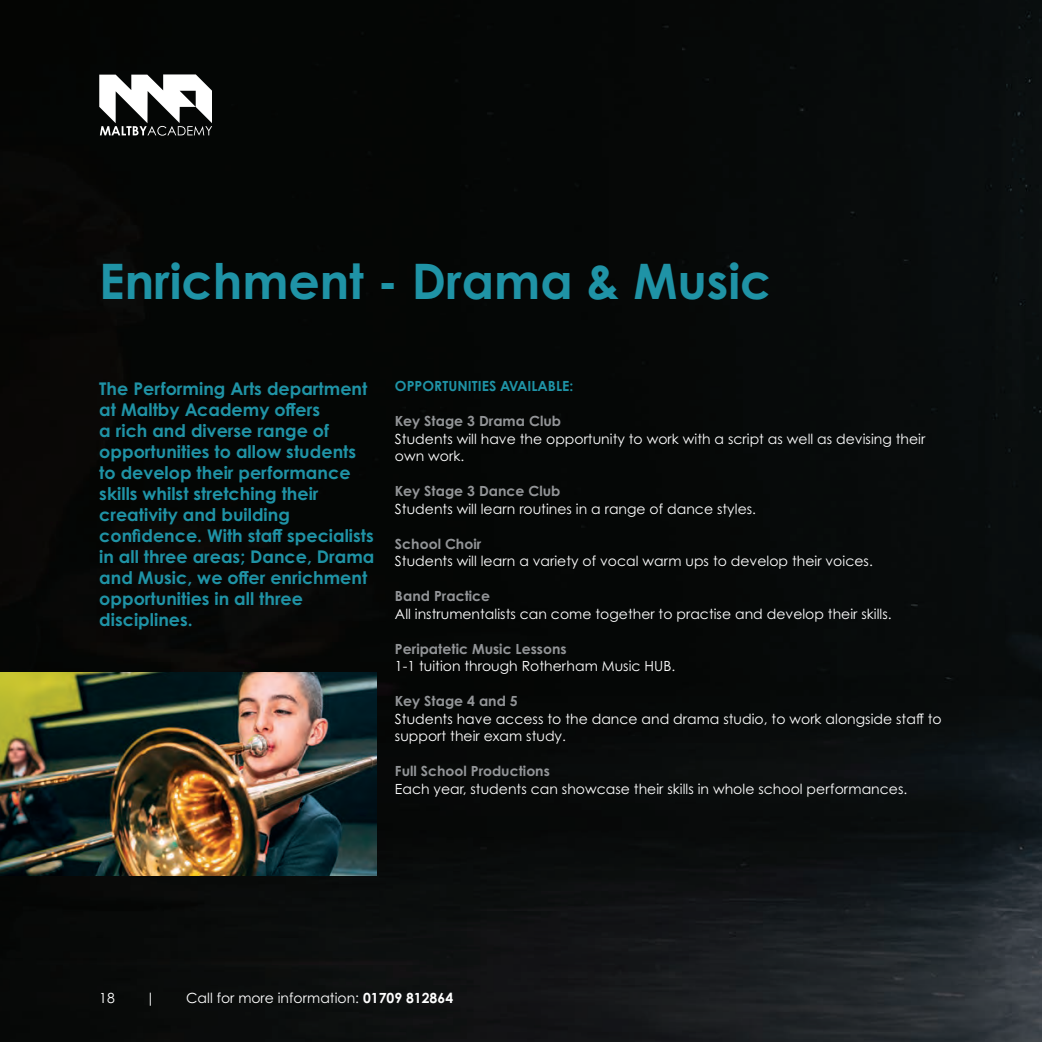
<style>
.page{position:relative;width:1042px;height:1042px;background:#fff}
.page>*{position:absolute;margin:0;border:0;box-sizing:border-box;transform-origin:0 0}
.t1{font:700 49px "Century Gothic Pro";color:#1f93a6}
.t2{font:700 17.5px/21px "Century Gothic Pro";color:#1f93a6}
.t3{font:14px/17.5px "Century Gothic Pro";color:#fff}
.t4{font:700 14px "Century Gothic Pro";color:#939598}
.t5{font:700 14px "Century Gothic Pro";color:#1f93a6}
.s1{font-weight:700}
</style>
<div class="page">
<img style="left:0;top:0;width:1042px;height:1042px">
<svg style="left:99px;top:74px;width:113px;height:62px"></svg>
<img style="left:0;top:672px;width:376px;height:204px">
<h1 class="t1" style="left:99px;top:251px;width:674px">Enrichment - Drama &amp; Music</h1>
<p class="t2" style="left:99px;top:378px;width:277px">The Performing Arts department at Maltby Academy offers<br>a rich and diverse range of opportunities to allow students to develop their performance skills whilst stretching their creativity and building confidence. With staff specialists in all three areas; Dance, Drama and Music, we offer enrichment opportunities in all three disciplines.</p>
<p class="t5" style="left:395px;top:378px;width:180px">OPPORTUNITIES AVAILABLE:</p>
<p class="t4" style="left:395px;top:413px;width:168px">Key Stage 3 Drama Club</p>
<p class="t3" style="left:395px;top:430px;width:532px">Students will have the opportunity to work with a script as well as devising their own work.</p>
<p class="t4" style="left:395px;top:483px;width:167px">Key Stage 3 Dance Club</p>
<p class="t3" style="left:395px;top:500px;width:363px">Students will learn routines in a range of dance styles.</p>
<p class="t4" style="left:395px;top:535px;width:88px">School Choir</p>
<p class="t3" style="left:395px;top:552px;width:479px">Students will learn a variety of vocal warm ups to develop their voices.</p>
<p class="t4" style="left:395px;top:588px;width:97px">Band Practice</p>
<p class="t3" style="left:395px;top:605px;width:498px">All instrumentalists can come together to practise and develop their skills.</p>
<p class="t4" style="left:395px;top:640px;width:173px">Peripatetic Music Lessons</p>
<p class="t3" style="left:395px;top:657px;width:282px">1-1 tuition through Rotherham Music HUB.</p>
<p class="t4" style="left:395px;top:693px;width:124px">Key Stage 4 and 5</p>
<p class="t3" style="left:395px;top:710px;width:548px">Students have access to the dance and drama studio, to work alongside staff to support their exam study.</p>
<p class="t4" style="left:395px;top:763px;width:156px">Full School Productions</p>
<p class="t3" style="left:395px;top:780px;width:514px">Each year, students can showcase their skills in whole school performances.</p>
<p class="t3" style="left:99px;top:989px;width:17px">18</p>
<p class="t3" style="left:146px;top:989px;width:11px">|</p>
<p class="t3" style="left:186px;top:989px;width:268px">Call for more information: <span class="s1">01709 812864</span></p>
</div>
